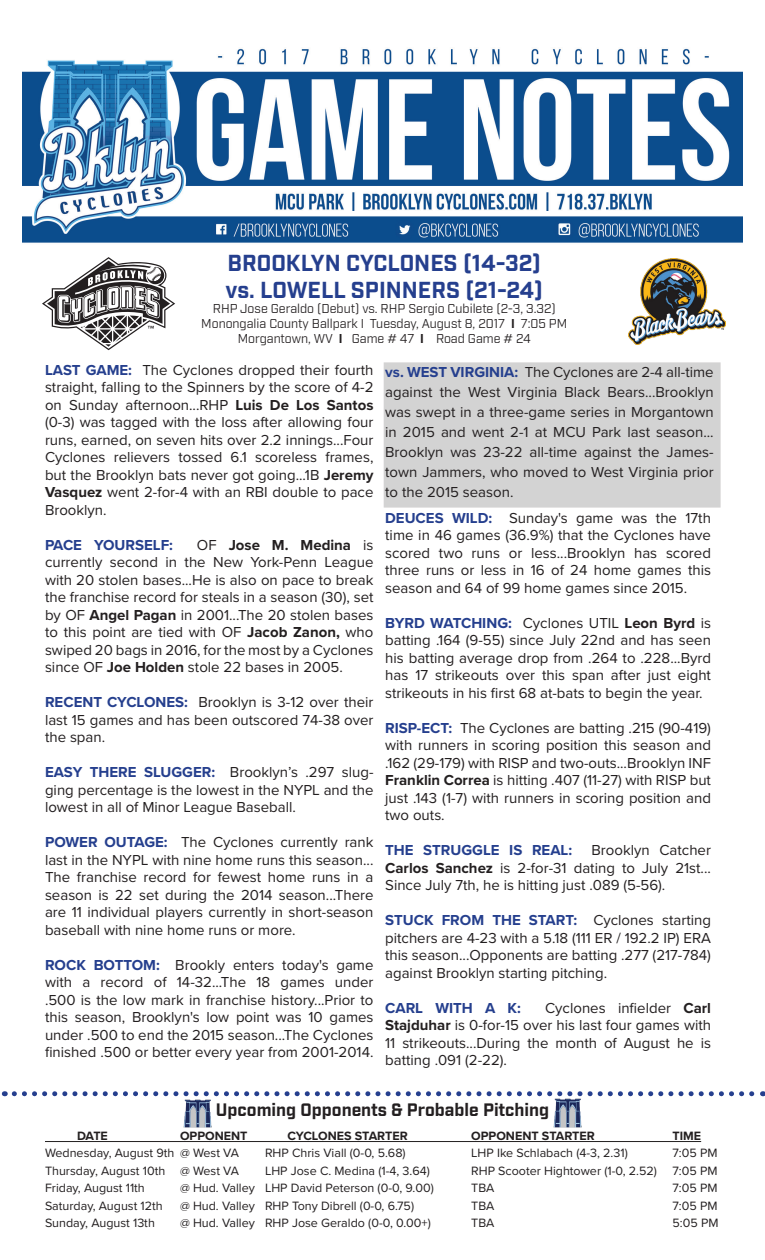
<style>
.page{position:relative;width:765px;height:1260px;background:#fff}
.page>*{position:absolute;margin:0;border:0;box-sizing:border-box;transform-origin:0 0}
.t1{font:700 22.5px/27px "Industry";color:#253f8e}
.t2{font:700 17.5px "Industry";color:#231f20}
.t3{font:15px/17.5px "Proxima Nova";color:#231f20;text-align:justify}
.t4{font:700 15px "Proxima Nova";color:#253f8e}
.t5{font:12.5px "Proxima Nova";color:#231f20}
.t6{font:12.5px/15px "Industry";color:#231f20;text-align:center}
.t7{font:700 12.5px "Proxima Nova";color:#231f20}
.s1{font-weight:700}
.s2{font-weight:700;color:#253f8e}
</style>
<div class="page">
<div style="left:384px;top:363px;width:336px;height:144px;background:#d3d3d3"></div>
<img style="left:22px;top:48px;width:720px;height:195px">
<svg style="left:42px;top:257px;width:133px;height:94px"></svg>
<img style="left:628px;top:258px;width:97px;height:87px">
<svg style="left:14px;top:1091px;width:749px;height:5px"></svg>
<hr style="left:45px;top:1141px;width:656px;height:1px;background:#231f20">
<img style="left:184px;top:1099px;width:28px;height:29px">
<img style="left:554px;top:1099px;width:28px;height:29px">
<h1 class="t1" style="left:226px;top:250px;width:319px">BROOKLYN CYCLONES (14-32) vs. LOWELL SPINNERS (21-24)</h1>
<p class="t6" style="left:201px;top:301px;width:368px">RHP Jose Geraldo (Debut) vs. RHP Sergio Cubilete (2-3, 3.32)<br>Monongalia County Ballpark I Tuesday, August 8, 2017 <span class="s1">I</span> 7:05 PM<br>Morgantown, WV <span class="s1">I</span> Game # 47 <span class="s1">I</span> Road Game # 24</p>
<p class="t3" style="left:45px;top:361px;width:330px"><span class="s2">LAST GAME:</span> The Cyclones dropped their fourth straight, falling to the Spinners by the score of 4-2 on Sunday afternoon...RHP <span class="s1">Luis De Los Santos </span>(0-3) was tagged with the loss after allowing four runs, earned, on seven hits over 2.2 innings...Four Cyclones relievers tossed 6.1 scoreless frames, but the Brooklyn bats never got going...1B <span class="s1">Jeremy Vasquez</span> went 2-for-4 with an RBI double to pace Brooklyn.</p>
<p class="t4" style="left:45px;top:536px;width:130px">PACE YOURSELF:</p>
<p class="t3" style="left:45px;top:536px;width:330px;text-indent:152px">OF <span class="s1">Jose M. Medina</span> is currently second in the New York-Penn League with 20 stolen bases...He is also on pace to break the franchise record for steals in a season (30), set by OF <span class="s1">Angel Pagan</span> in 2001...The 20 stolen bases to this point are tied with OF <span class="s1">Jacob Zanon,</span> who swiped 20 bags in 2016, for the most by a Cyclones since OF <span class="s1">Joe Holden</span> stole 22 bases in 2005.</p>
<p class="t3" style="left:45px;top:694px;width:330px"><span class="s2">RECENT CYCLONES:</span> Brooklyn is 3-12 over their last 15 games and has been outscored 74-38 over the span.</p>
<p class="t3" style="left:45px;top:764px;width:330px"><span class="s2">EASY THERE SLUGGER:</span> Brooklyn’s .297 slug&shy;ging percentage is the lowest in the NYPL and the lowest in all of Minor League Baseball.</p>
<p class="t3" style="left:45px;top:834px;width:330px"><span class="s2">POWER OUTAGE:</span> The Cyclones currently rank last in the NYPL with nine home runs this season...<br>The franchise record for fewest home runs in a season is 22 set during the 2014 season...There are 11 individual players currently in short-season baseball with nine home runs or more.</p>
<p class="t3" style="left:45px;top:956px;width:330px"><span class="s2">ROCK BOTTOM:</span> Brookly enters today's game with a record of 14-32...The 18 games under .500 is the low mark in franchise history...Prior to this season, Brooklyn's low point was 10 games under .500 to end the 2015 season...The Cyclones finished .500 or better every year from 2001-2014.</p>
<p class="t3" style="left:385px;top:363px;width:330px;line-height:20px"><span class="s2">vs. WEST VIRGINIA:</span> The Cyclones are 2-4 all-time against the West Virginia Black Bears...Brooklyn was swept in a three-game series in Morgantown in 2015 and went 2-1 at MCU Park last season...<br>Brooklyn was 23-22 all-time against the James&shy;town Jammers, who moved to West Virginia prior to the 2015 season.</p>
<p class="t3" style="left:385px;top:509px;width:327px"><span class="s2">DEUCES WILD:</span> Sunday's game was the 17th time in 46 games (36.9%) that the Cyclones have scored two runs or less...Brooklyn has scored three runs or less in 16 of 24 home games this season and 64 of 99 home games since 2015.</p>
<p class="t3" style="left:385px;top:614px;width:327px"><span class="s2">BYRD WATCHING:</span> Cyclones UTIL <span class="s1">Leon Byrd</span> is batting .164 (9-55) since July 22nd and has seen his batting average drop from .264 to .228...Byrd has 17 strikeouts over this span after just eight strikeouts in his first 68 at-bats to begin the year.</p>
<p class="t3" style="left:385px;top:719px;width:327px"><span class="s2">RISP-ECT:</span> The Cyclones are batting .215 (90-419) with runners in scoring position this season and .162 (29-179) with RISP and two-outs...Brooklyn INF <span class="s1">Franklin Correa</span> is hitting .407 (11-27) with RISP but just .143 (1-7) with runners in scoring position and two outs.</p>
<p class="t4" style="left:385px;top:841px;width:189px">THE STRUGGLE IS REAL:</p>
<p class="t3" style="left:385px;top:842px;width:327px;text-indent:206px">Brooklyn Catcher <span class="s1">Carlos Sanchez</span> is 2-for-31 dating to July 21st...<br>Since July 7th, he is hitting just .089 (5-56).</p>
<p class="t3" style="left:385px;top:912px;width:327px"><span class="s2">STUCK FROM THE START:</span> Cyclones starting pitchers are 4-23 with a 5.18 (111 ER / 192.2 IP) ERA this season...Opponents are batting .277 (217-784) against Brooklyn starting pitching.</p>
<p class="t4" style="left:385px;top:999px;width:137px">CARL WITH A K:</p>
<p class="t3" style="left:385px;top:999px;width:327px;text-indent:160px">Cyclones infielder <span class="s1">Carl Stajduhar</span> is 0-for-15 over his last four games with 11 strikeouts...During the month of August he is batting .091 (2-22).</p>
<p class="t2" style="left:216px;top:1100px;width:335px">Upcoming Opponents &amp; Probable Pitching</p>
<p class="t7" style="left:77px;top:1128px;width:32px">DATE</p>
<p class="t7" style="left:180px;top:1128px;width:69px">OPPONENT</p>
<p class="t7" style="left:288px;top:1128px;width:122px">CYCLONES STARTER</p>
<p class="t7" style="left:471px;top:1128px;width:125px">OPPONENT STARTER</p>
<p class="t7" style="left:673px;top:1128px;width:30px">TIME</p>
<p class="t5" style="left:45px;top:1146px;width:196px">Wednesday, August 9th @ West VA</p>
<p class="t5" style="left:265px;top:1146px;width:142px">RHP Chris Viall (0-0, 5.68)</p>
<p class="t5" style="left:471px;top:1146px;width:158px">LHP Ike Schlabach (4-3, 2.31)</p>
<p class="t5" style="left:673px;top:1146px;width:47px">7:05 PM</p>
<p class="t5" style="left:45px;top:1163px;width:196px">Thursday, August 10th @ West VA</p>
<p class="t5" style="left:265px;top:1163px;width:166px">LHP Jose C. Medina (1-4, 3.64)</p>
<p class="t5" style="left:471px;top:1163px;width:187px">RHP Scooter Hightower (1-0, 2.52)</p>
<p class="t5" style="left:673px;top:1163px;width:47px">7:05 PM</p>
<p class="t5" style="left:45px;top:1181px;width:101px">Friday, August 11th</p>
<p class="t5" style="left:180px;top:1181px;width:255px">@ Hud. Valley LHP David Peterson (0-0, 9.00)</p>
<p class="t5" style="left:471px;top:1181px;width:25px">TBA</p>
<p class="t5" style="left:673px;top:1181px;width:47px">7:05 PM</p>
<p class="t5" style="left:45px;top:1198px;width:119px">Saturday, August 12th</p>
<p class="t5" style="left:180px;top:1198px;width:236px">@ Hud. Valley RHP Tony Dibrell (0-0, 6.75)</p>
<p class="t5" style="left:471px;top:1198px;width:25px">TBA</p>
<p class="t5" style="left:673px;top:1198px;width:47px">7:05 PM</p>
<p class="t5" style="left:45px;top:1216px;width:111px">Sunday, August 13th</p>
<p class="t5" style="left:180px;top:1216px;width:252px">@ Hud. Valley RHP Jose Geraldo (0-0, 0.00+)</p>
<p class="t5" style="left:471px;top:1216px;width:25px">TBA</p>
<p class="t5" style="left:673px;top:1216px;width:47px">5:05 PM</p>
</div>
